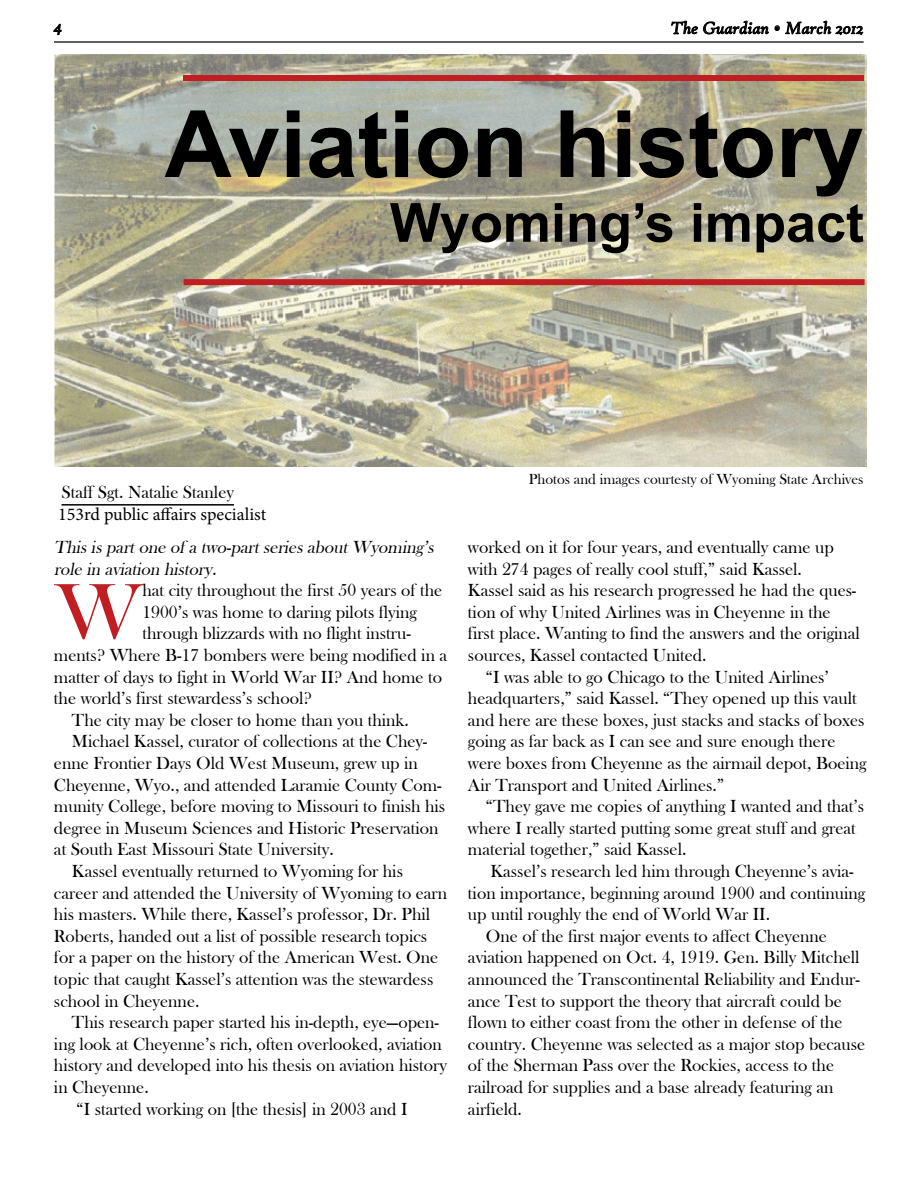
<style>
.page{position:relative;width:918px;height:1188px;background:#fff}
.page>*{position:absolute;margin:0;border:0;box-sizing:border-box;transform-origin:0 0}
.t1{font:700 93px "Arial";color:#000}
.t2{font:82.8px "Bask Old Face";color:#c11e23}
.t3{font:700 54px "Arial";color:#000}
.t4{font:18px "Bask Old Face";color:#000}
.t5{font:italic 18px/21.6px "Bask Old Face";color:#000}
.t6{font:18px "Minion Pro";color:#000}
.t7{font:italic 18px "High Tower Text";color:#000}
.t8{font:15px "Bask Old Face";color:#000}
</style>
<div class="page">
<svg style="left:671px;top:20px;width:193px;height:23px"></svg>
<svg style="left:53px;top:23px;width:9px;height:13px"></svg>
<hr style="left:54px;top:41px;width:809px;height:1px;background:#000">
<hr style="left:54px;top:42px;width:809px;height:1px;background:#000">
<img style="left:54px;top:54px;width:813px;height:412px">
<div style="left:183px;top:75px;width:681px;height:6px;background:#c11e23"></div>
<div style="left:184px;top:279px;width:681px;height:6px;background:#c11e23"></div>
<hr style="left:62px;top:504px;width:172px;height:2px;background:#000">
<p class="t7" style="left:54px;top:15px;width:10px">4</p>
<p class="t7" style="left:671px;top:17px;width:194px">The Guardian • March 2012</p>
<h1 class="t1" style="left:165px;top:82px;width:701px">Aviation history</h1>
<h3 class="t3" style="left:390px;top:187px;width:476px">Wyoming’s impact</h3>
<p class="t4" style="left:62px;top:482px;width:174px">Staff Sgt. Natalie Stanley</p>
<p class="t6" style="left:58px;top:502px;width:210px">153rd public affairs specialist</p>
<p class="t5" style="left:54px;top:537px;width:385px">Thisispartone of a two-partseriesaboutWyoming’s role in aviation history.</p>
<h2 class="t2" style="left:55px;top:566px;width:89px">W</h2>
<p class="t4" style="left:142px;top:580px;width:301px">hat city throughout the first 50 years of the</p>
<p class="t4" style="left:142px;top:602px;width:276px">1900’s was home to daring pilots flying</p>
<p class="t4" style="left:142px;top:624px;width:270px">through blizzards with no flight instru-</p>
<p class="t4" style="left:54px;top:645px;width:395px">ments? Where B-17 bombers were being modified in a</p>
<p class="t4" style="left:54px;top:667px;width:390px">matter of days to fight in World War II? And home to</p>
<p class="t4" style="left:54px;top:688px;width:259px">the world’s first stewardess’s school?</p>
<p class="t4" style="left:72px;top:710px;width:339px">The city may be closer to home than you think.</p>
<p class="t4" style="left:72px;top:732px;width:357px">Michael Kassel, curator of collections at the Chey-</p>
<p class="t4" style="left:54px;top:753px;width:365px">enne Frontier Days Old West Museum, grew up in</p>
<p class="t4" style="left:54px;top:775px;width:389px">Cheyenne, Wyo., and attended Laramie County Com-</p>
<p class="t4" style="left:54px;top:796px;width:393px">munity College, before moving to Missouri to finish his</p>
<p class="t4" style="left:54px;top:818px;width:386px">degree in Museum Sciences and Historic Preservation</p>
<p class="t4" style="left:54px;top:840px;width:281px">at South East Missouri State University.</p>
<p class="t4" style="left:72px;top:861px;width:333px">Kassel eventually returned to Wyoming for his</p>
<p class="t4" style="left:54px;top:883px;width:395px">career and attended the University of Wyoming to earn</p>
<p class="t4" style="left:54px;top:904px;width:378px">his masters. While there, Kassel’s professor, Dr. Phil</p>
<p class="t4" style="left:54px;top:926px;width:375px">Roberts, handed out a list of possible research topics</p>
<p class="t4" style="left:54px;top:948px;width:386px">for a paper on the history of the American West. One</p>
<p class="t4" style="left:54px;top:969px;width:381px">topic that caught Kassel’s attention was the stewardess</p>
<p class="t4" style="left:54px;top:991px;width:147px">school in Cheyenne.</p>
<p class="t4" style="left:72px;top:1012px;width:369px">This research paper started his in-depth, eye—open-</p>
<p class="t4" style="left:54px;top:1034px;width:390px">ing look at Cheyenne’s rich, often overlooked, aviation</p>
<p class="t4" style="left:54px;top:1056px;width:394px">history and developed into his thesis on aviation history</p>
<p class="t4" style="left:54px;top:1077px;width:96px">in Cheyenne.</p>
<p class="t4" style="left:76px;top:1099px;width:333px">“I started working on [the thesis] in 2003 and I</p>
<p class="t8" style="left:529px;top:471px;width:336px">Photos and images courtesty of Wyoming State Archives</p>
<p class="t4" style="left:468px;top:537px;width:367px">worked on it for four years, and eventually came up</p>
<p class="t4" style="left:468px;top:559px;width:336px">with 274 pages of really cool stuff,” said Kassel.</p>
<p class="t4" style="left:468px;top:580px;width:390px">Kassel said as his research progressed he had the ques-</p>
<p class="t4" style="left:468px;top:602px;width:364px">tion of why United Airlines was in Cheyenne in the</p>
<p class="t4" style="left:468px;top:624px;width:393px">first place. Wanting to find the answers and the original</p>
<p class="t4" style="left:468px;top:645px;width:240px">sources, Kassel contacted United.</p>
<p class="t4" style="left:486px;top:667px;width:344px">“I was able to go Chicago to the United Airlines’</p>
<p class="t4" style="left:468px;top:688px;width:390px">headquarters,” said Kassel. “They opened up this vault</p>
<p class="t4" style="left:468px;top:710px;width:398px">and here are these boxes, just stacks and stacks of boxes</p>
<p class="t4" style="left:468px;top:732px;width:369px">going as far back as I can see and sure enough there</p>
<p class="t4" style="left:468px;top:753px;width:400px">were boxes from Cheyenne as the airmail depot, Boeing</p>
<p class="t4" style="left:468px;top:775px;width:258px">Air Transport and United Airlines.”</p>
<p class="t4" style="left:486px;top:796px;width:380px">“They gave me copies of anything I wanted and that’s</p>
<p class="t4" style="left:468px;top:818px;width:389px">where I really started putting some great stuff and great</p>
<p class="t4" style="left:468px;top:840px;width:220px">material together,” said Kassel.</p>
<p class="t4" style="left:490px;top:861px;width:365px">Kassel’s research led him through Cheyenne’s avia-</p>
<p class="t4" style="left:468px;top:883px;width:399px">tion importance, beginning around 1900 and continuing</p>
<p class="t4" style="left:468px;top:904px;width:304px">up until roughly the end of World War II.</p>
<p class="t4" style="left:486px;top:926px;width:343px">One of the first major events to affect Cheyenne</p>
<p class="t4" style="left:468px;top:948px;width:393px">aviation happened on Oct. 4, 1919. Gen. Billy Mitchell</p>
<p class="t4" style="left:468px;top:969px;width:393px">announced the Transcontinental Reliability and Endur-</p>
<p class="t4" style="left:468px;top:991px;width:375px">ance Test to support the theory that aircraft could be</p>
<p class="t4" style="left:468px;top:1012px;width:376px">flown to either coast from the other in defense of the</p>
<p class="t4" style="left:468px;top:1034px;width:399px">country. Cheyenne was selected as a major stop because</p>
<p class="t4" style="left:468px;top:1056px;width:368px">of the Sherman Pass over the Rockies, access to the</p>
<p class="t4" style="left:468px;top:1077px;width:367px">railroad for supplies and a base already featuring an</p>
<p class="t4" style="left:468px;top:1099px;width:55px">airfield.</p>
</div>
